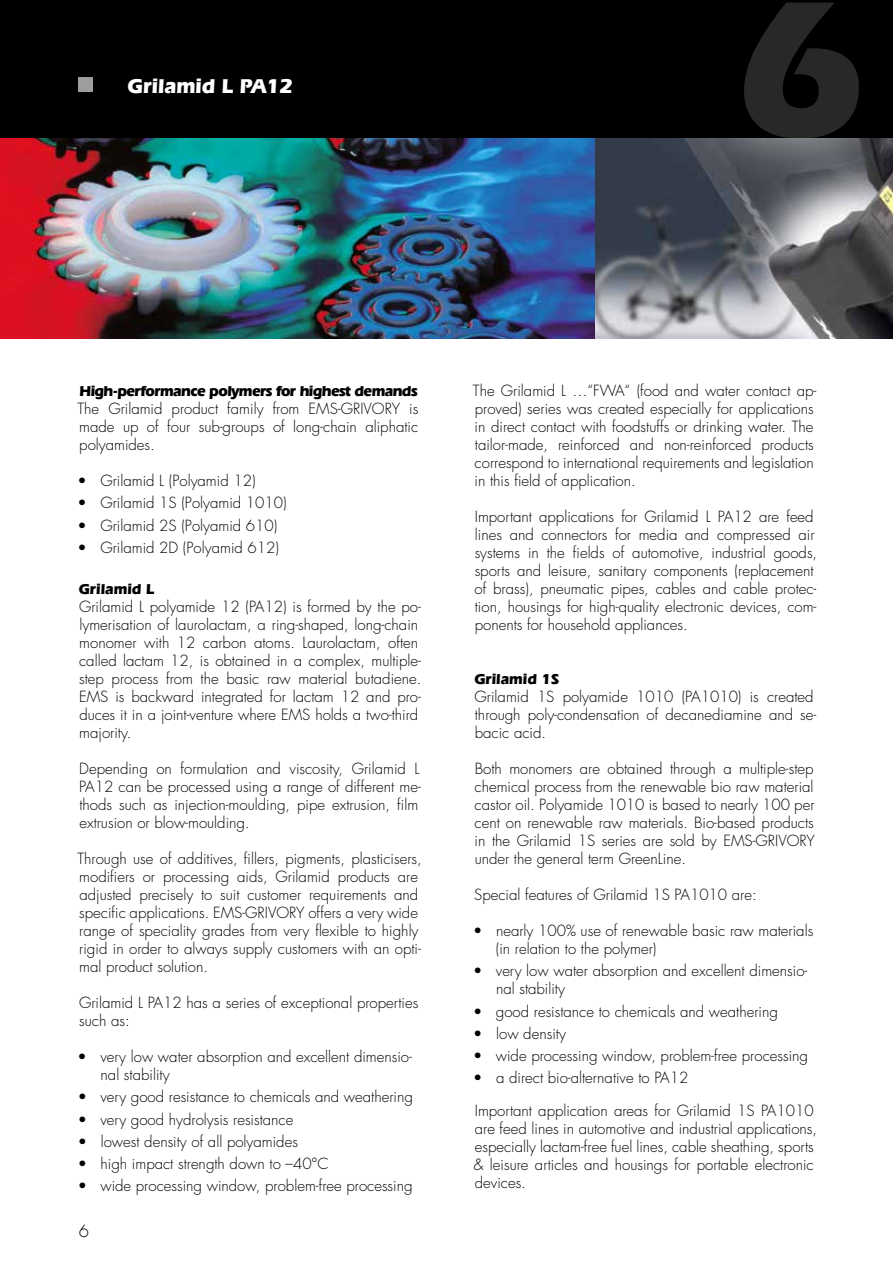
<style>
.page{position:relative;width:893px;height:1263px;background:#fff}
.page>*{position:absolute;margin:0;border:0;box-sizing:border-box;transform-origin:0 0}
.t1{font:700 201px "Eras IT Cby BT";color:#282827}
.t2{font:700 21px "Eras IT Cby BT";color:#fff}
.t3{font:300 16.5px "Futura";color:#000}
.t4{font:300 15px/18px "Futura";color:#000}
.t5{font:700 15px "Eras IT Cby BT";letter-spacing:-.04em;color:#000}
.t6{font:700 15px "Eras IT Cby BT";color:#000}
</style>
<div class="page">
<div style="left:0;top:0;width:893px;height:138px;background:#000"></div>
<div style="left:79px;top:77px;width:14px;height:15px;background:#9d9d9c"></div>
<img style="left:0;top:138px;width:893px;height:200px">
<h2 class="t2" style="left:128px;top:73px;width:167px">Grilamid L PA12</h2>
<h1 class="t1" style="left:739px;top:-56px;width:127px">6</h1>
<p class="t5" style="left:80px;top:382px;width:340px">High-performance polymers for highest demands</p>
<p class="t4" style="left:77px;top:400px;width:342px;text-align:justify">The Grilamid product family from EMS-GRIVORY is made up of four sub-groups of long-chain aliphatic polyamides.</p>
<p class="t4" style="left:78px;top:472px;width:179px">• Grilamid L (Polyamid 12)</p>
<p class="t4" style="left:78px;top:494px;width:211px">• Grilamid 1S (Polyamid 1010)</p>
<p class="t4" style="left:78px;top:516px;width:201px">• Grilamid 2S (Polyamid 610)</p>
<p class="t4" style="left:78px;top:538px;width:203px">• Grilamid 2D (Polyamid 612)</p>
<p class="t6" style="left:79px;top:580px;width:77px">Grilamid L</p>
<p class="t4" style="left:79px;top:598px;width:344px">Grilamid L polyamide 12 (PA12) is formed by the po&shy;lymerisation of laurolactam, a ring-shaped, long-chain monomer with 12 carbon atoms. Laurolactam, often called lactam 12, is obtained in a complex, multiple&shy;step process from the basic raw material butadiene.<br>EMS is backward integrated for lactam 12 and pro&shy;duces it in a joint-venture where EMS holds a two-third majority.</p>
<p class="t4" style="left:79px;top:760px;width:343px">Depending on formulation and viscosity, Grilamid L PA12 can be processed using a range of different me&shy;thods such as injection-moulding, pipe extrusion, film extrusion or blow-moulding.</p>
<p class="t4" style="left:77px;top:850px;width:346px">Through use of additives, fillers, pigments, plasticisers, modifiers or processing aids, Grilamid products are adjusted precisely to suit customer requirements and specific applications. EMS-GRIVORY offers a very wide range of speciality grades from very flexible to highly rigid in order to always supply customers with an opti&shy;mal product solution.</p>
<p class="t4" style="left:79px;top:994px;width:341px">Grilamid L PA12 has a series of exceptional properties such as:</p>
<p class="t4" style="left:101px;top:1048px;width:313px;text-indent:-23px">• very low water absorption and excellent dimensio&shy;nal stability</p>
<p class="t4" style="left:78px;top:1088px;width:337px">• very good resistance to chemicals and weathering</p>
<p class="t4" style="left:78px;top:1110px;width:217px">• very good hydrolysis resistance</p>
<p class="t4" style="left:78px;top:1132px;width:222px">• lowest density of all polyamides</p>
<p class="t4" style="left:78px;top:1155px;width:253px">• high impact strength down to –40°C</p>
<p class="t4" style="left:78px;top:1177px;width:336px">• wide processing window, problem-free processing</p>
<p class="t3" style="left:79px;top:1221px;width:12px">6</p>
<p class="t4" style="left:473px;top:382px;width:345px">The Grilamid L …“FWA“ (food and water contact ap&shy;proved) series was created especially for applications in direct contact with foodstuffs or drinking water. The tailor-made, reinforced and non-reinforced products correspond to international requirements and legislation in this field of application.</p>
<p class="t4" style="left:475px;top:508px;width:344px">Important applications for Grilamid L PA12 are feed lines and connectors for media and compressed air systems in the fields of automotive, industrial goods, sports and leisure, sanitary components (replacement of brass), pneumatic pipes, cables and cable protec&shy;tion, housings for high-quality electronic devices, com&shy;ponents for household appliances.</p>
<p class="t6" style="left:474px;top:670px;width:86px">Grilamid 1S</p>
<p class="t4" style="left:475px;top:688px;width:343px">Grilamid 1S polyamide 1010 (PA1010) is created through poly-condensation of decanediamine and se&shy;bacic acid.</p>
<p class="t4" style="left:475px;top:760px;width:342px;text-align:justify">Both monomers are obtained through a multiple-step chemical process from the renewable bio raw material castor oil. Polyamide 1010 is based to nearly 100 per cent on renewable raw materials. Bio-based products in the Grilamid 1S series are sold by EMS-GRIVORY under the general term GreenLine.</p>
<p class="t4" style="left:474px;top:886px;width:284px">Special features of Grilamid 1S PA1010 are:</p>
<p class="t4" style="left:496px;top:922px;width:319px;text-indent:-23px">• nearly 100% use of renewable basic raw materials (in relation to the polymer)</p>
<p class="t4" style="left:496px;top:962px;width:313px;text-indent:-23px">• very low water absorption and excellent dimensio&shy;nal stability</p>
<p class="t4" style="left:473px;top:1002px;width:306px">• good resistance to chemicals and weathering</p>
<p class="t4" style="left:473px;top:1024px;width:94px">• low density</p>
<p class="t4" style="left:473px;top:1047px;width:336px">• wide processing window, problem-free processing</p>
<p class="t4" style="left:473px;top:1062px;width:342px;line-height:32.7px">• a direct bio-alternative to PA12<br>Important application areas for Grilamid 1S PA1010</p>
<p class="t4" style="left:474px;top:1120px;width:345px">are feed lines in automotive and industrial applications, especially lactam-free fuel lines, cable sheathing, sports &amp; leisure articles and housings for portable electronic devices.</p>
</div>
